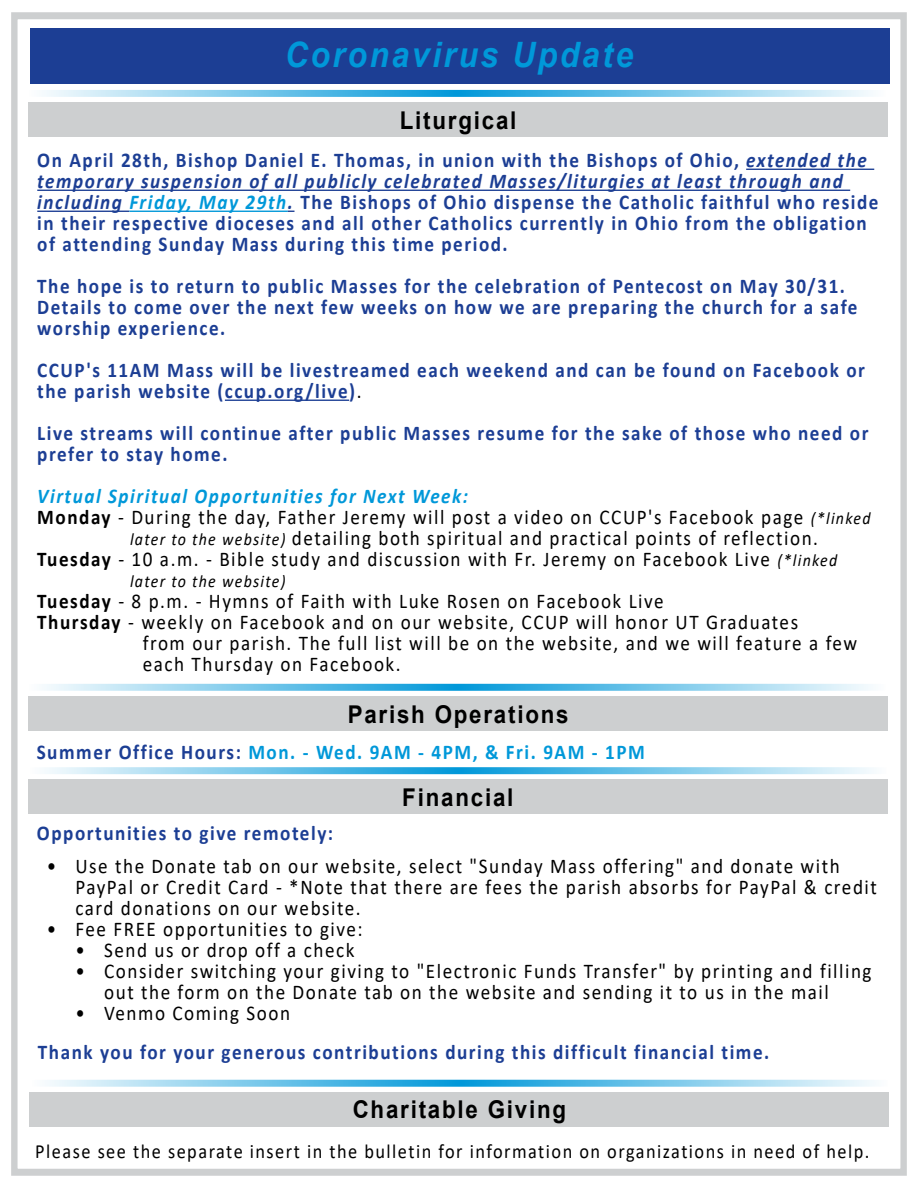
<style>
.page{position:relative;width:918px;height:1188px;background:#fff}
.page>*{position:absolute;margin:0;border:0;box-sizing:border-box;transform-origin:0 0}
.t1{font:italic 700 34.95px "Arial";letter-spacing:.08em;color:#0098d9;scale:.91 1}
.t2{font:700 24.45px "Arial";letter-spacing:.08em;color:#000;scale:.91 1}
.t3{font:21px/21px "Calibri";letter-spacing:.08em;color:#000;scale:.91 1}
.t4{font:700 21px/21px "Calibri";letter-spacing:.08em;color:#1c3e94;scale:.91 1}
.t5{font:700 21px "Calibri";letter-spacing:.08em;color:#0098d9;scale:.91 1}
.t6{font:italic 700 21px "Calibri";letter-spacing:.08em;color:#0098d9;scale:.91 1}
.t7{font:20.1px "Calibri";letter-spacing:.08em;color:#000;scale:.91 1}
.t8{font:italic 17.55px "Calibri";letter-spacing:.08em;color:#000;scale:.91 1}
.s1{font-style:italic}
.s2{font-style:italic;color:#0098d9}
.s3{font-weight:400;color:#000}
.s4{font-weight:700}
.s5{font-style:italic;font-size:17.55px}
.s6{color:#1c3e94}
</style>
<div class="page">
<div style="left:11px;top:12px;width:896px;height:1164px;border:7px solid #cdcfd0"></div>
<div style="left:30px;top:28px;width:860px;height:56px;background:#1c3e94"></div>
<div style="left:29px;top:102px;width:859px;height:35px;background:#cdcfd0"></div>
<svg style="left:44px;top:90px;width:827px;height:7px;background:#7bc9ea"></svg>
<div style="left:29px;top:696px;width:859px;height:35px;background:#cdcfd0"></div>
<svg style="left:44px;top:684px;width:827px;height:7px;background:#7ecaeb"></svg>
<hr style="left:746px;top:169px;width:128px;height:1px;background:#1c3e94">
<hr style="left:37px;top:190px;width:813px;height:1px;background:#1c3e94">
<hr style="left:37px;top:211px;width:92px;height:1px;background:#1c3e94">
<hr style="left:129px;top:211px;width:159px;height:1px;background:#0098d9">
<hr style="left:225px;top:400px;width:124px;height:1px;background:#1c3e94">
<div style="left:28px;top:780px;width:860px;height:34px;background:#cdcfd0"></div>
<svg style="left:45px;top:767px;width:827px;height:7px;background:#7dcaeb"></svg>
<div style="left:30px;top:1092px;width:859px;height:35px;background:#cdcfd0"></div>
<svg style="left:47px;top:1080px;width:827px;height:7px;background:#7fcaeb"></svg>
<h1 class="t1" style="left:285px;top:32px;width:384px">Coronavirus Update</h1>
<p class="t2" style="left:400px;top:103px;width:130px">Liturgical</p>
<p class="t4" style="left:37px;top:149px;width:926px">On April 28th, Bishop Daniel E. Thomas, in union with the Bishops of Ohio, <span class="s1">extended the temporary suspension of all publicly celebrated Masses/liturgies at least through and including</span> <span class="s2">Friday, May 29th</span><span class="s1">.</span> The Bishops of Ohio dispense the Catholic faithful who reside in their respective dioceses and all other Catholics currently in Ohio from the obligation of attending Sunday Mass during this time period.</p>
<p class="t4" style="left:37px;top:275px;width:903px">The hope is to return to public Masses for the celebration of Pentecost on May 30/31.<br>Details to come over the next few weeks on how we are preparing the church for a safe worship experience.</p>
<p class="t4" style="left:37px;top:359px;width:911px">CCUP's 11AM Mass will be livestreamed each weekend and can be found on Facebook or the parish website (ccup.org/live)<span class="s3">.</span></p>
<p class="t4" style="left:37px;top:422px;width:915px">Live streams will continue after public Masses resume for the sake of those who need or prefer to stay home.</p>
<p class="t6" style="left:37px;top:481px;width:475px">Virtual Spiritual Opportunities for Next Week:</p>
<p class="t3" style="left:37px;top:506px;width:917px"><span class="s4">Monday</span> - During the day, Father Jeremy will post a video on CCUP's Facebook page <span class="s5">(*linked</span></p>
<p class="t3" style="left:130px;top:527px;width:758px"><span class="s5">later to the website)</span> detailing both spiritual and practical points of reflection.</p>
<p class="t3" style="left:37px;top:548px;width:881px"><span class="s4">Tuesday</span> - 10 a.m. - Bible study and discussion with Fr. Jeremy on Facebook Live <span class="s5">(*linked</span></p>
<p class="t8" style="left:130px;top:569px;width:173px">later to the website)</p>
<p class="t3" style="left:37px;top:590px;width:690px"><span class="s4">Tuesday</span> - 8 p.m. - Hymns of Faith with Luke Rosen on Facebook Live</p>
<p class="t3" style="left:37px;top:611px;width:838px"><span class="s4">Thursday</span> - weekly on Facebook and on our website, CCUP will honor UT Graduates</p>
<p class="t3" style="left:143px;top:632px;width:787px">from our parish. The full list will be on the website, and we will feature a few</p>
<p class="t3" style="left:143px;top:653px;width:285px">each Thursday on Facebook.</p>
<p class="t2" style="left:348px;top:697px;width:244px">Parish Operations</p>
<p class="t5" style="left:37px;top:737px;width:670px"><span class="s6">Summer Office Hours:</span> Mon. - Wed. 9AM - 4PM, &amp; Fri. 9AM - 1PM</p>
<p class="t2" style="left:402px;top:780px;width:124px">Financial</p>
<p class="t4" style="left:37px;top:822px;width:327px">Opportunities to give remotely:</p>
<p class="t3" style="left:75px;top:855px;width:882px;text-indent:-29px">• Use the Donate tab on our website, select "Sunday Mass offering" and donate with<br>PayPal or Credit Card - *Note that there are fees the parish absorbs for PayPal &amp; credit card donations on our website.</p>
<p class="t3" style="left:47px;top:918px;width:349px">• Fee FREE opportunities to give:</p>
<p class="t3" style="left:75px;top:939px;width:308px">• Send us or drop off a check</p>
<p class="t3" style="left:104px;top:960px;width:845px;text-indent:-29px">• Consider switching your giving to "Electronic Funds Transfer" by printing and filling out the form on the Donate tab on the website and sending it to us in the mail</p>
<p class="t3" style="left:75px;top:1002px;width:238px">• Venmo Coming Soon</p>
<p class="t4" style="left:38px;top:1041px;width:805px">Thank you for your generous contributions during this difficult financial time.</p>
<p class="t2" style="left:353px;top:1093px;width:236px">Charitable Giving</p>
<p class="t7" style="left:35px;top:1137px;width:918px">Please see the separate insert in the bulletin for information on organizations in need of help.</p>
</div>
